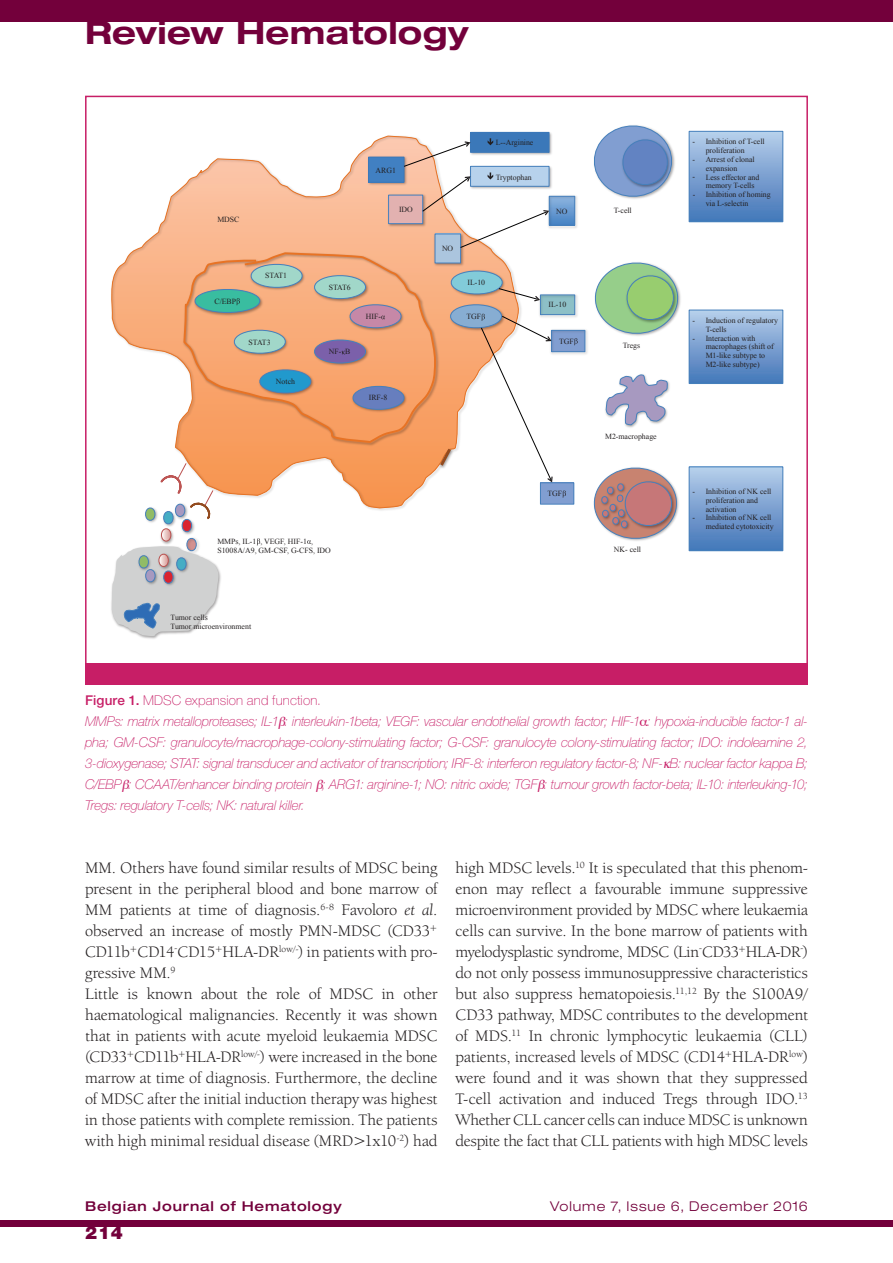
<style>
.page{position:relative;width:893px;height:1263px;background:#fff}
.page>*{position:absolute;margin:0;border:0;box-sizing:border-box;transform-origin:0 0}
.Rubriek{font:700 expanded 31.5px "Helvetica Neue LT Std";letter-spacing:.01em;color:#73003b}
.t1{font:900 18px "Helvetica Neue LT Std";color:#73003b}
.BODY{font:16.5px/21px "Berkeley Oldstyle IT Cby BT";letter-spacing:.005em;color:#231f20;text-align:justify}
.Figuur{font:italic 100 13.5px/21px "Helvetica Neue LT Std";letter-spacing:-.01em;color:#c71e66;text-align:justify}
.Figuur-2{font:100 13.5px "Helvetica Neue LT Std";letter-spacing:.01em;color:#c71e66}
.t2{font:300 expanded 13.5px "Helvetica Neue LT Std";letter-spacing:.07em;color:#73003b}
.t3{font:500 expanded 13.5px "Helvetica Neue LT Std";letter-spacing:.065em;color:#73003b}
.t4{font:7.8px/8.9px "Times New Roman";color:#231f20}
.s1{font-weight:500}
.s2{font-style:italic}
</style>
<div class="page">
<div style="left:0;top:1220px;width:893px;height:7px;background:#73003b"></div>
<div style="left:0;top:0;width:893px;height:21px;background:#73003b"></div>
<div style="left:85px;top:663px;width:723px;height:21px;background:#c71e66"></div>
<svg style="left:111px;top:136px;width:400px;height:373px"></svg>
<img style="left:181px;top:250px;width:259px;height:197px">
<svg style="left:182px;top:251px;width:255px;height:193px;background:#f4a26c"></svg>
<svg style="left:594px;top:262px;width:87px;height:74px"></svg>
<svg style="left:594px;top:125px;width:81px;height:74px"></svg>
<img style="left:668px;top:381px;width:2px;height:11px">
<svg style="left:605px;top:374px;width:63px;height:54px"></svg>
<svg style="left:257px;top:538px;width:3px;height:7px"></svg>
<svg style="left:307px;top:540px;width:4px;height:4px"></svg>
<img style="left:351px;top:384px;width:57px;height:30px">
<img style="left:366px;top:155px;width:37px;height:32px">
<div style="left:368px;top:157px;width:36px;height:25px;background:#4180c2"></div>
<div style="left:368px;top:157px;width:36px;height:26px;border:1px solid #3b78b9"></div>
<img style="left:386px;top:193px;width:17px;height:35px">
<div style="left:389px;top:195px;width:34px;height:29px;background:#e2b1b0"></div>
<div style="left:388px;top:195px;width:35px;height:29px;border:1px solid #4680bc"></div>
<img style="left:433px;top:248px;width:32px;height:20px">
<div style="left:435px;top:234px;width:26px;height:29px;background:#abc5de"></div>
<div style="left:435px;top:234px;width:26px;height:29px;border:1px solid #4680bc"></div>
<img style="left:468px;top:131px;width:84px;height:24px">
<div style="left:470px;top:132px;width:79px;height:20px;background:#3b78b9"></div>
<img style="left:549px;top:166px;width:3px;height:23px">
<div style="left:689px;top:131px;width:94px;height:91px;background:linear-gradient(to bottom,#b7ceeb,#4275b8)"></div>
<div style="left:689px;top:131px;width:94px;height:91px;border:1px solid #4680bc"></div>
<img style="left:549px;top:195px;width:28px;height:33px">
<div style="left:549px;top:196px;width:26px;height:30px;border:1px solid #4680bc"></div>
<div style="left:689px;top:310px;width:94px;height:73px;background:linear-gradient(to bottom,#b7ceeb,#4376b8)"></div>
<div style="left:689px;top:310px;width:94px;height:74px;border:1px solid #4680bc"></div>
<svg style="left:191px;top:262px;width:215px;height:149px;background:#d4a584"></svg>
<div style="left:689px;top:467px;width:94px;height:84px;background:linear-gradient(to bottom,#b6ceeb,#4476b8)"></div>
<div style="left:689px;top:466px;width:94px;height:85px;border:1px solid #4680bc"></div>
<img style="left:553px;top:294px;width:25px;height:24px">
<div style="left:540px;top:295px;width:35px;height:20px;border:1px solid #4680bc"></div>
<img style="left:553px;top:329px;width:35px;height:26px">
<div style="left:551px;top:330px;width:34px;height:22px;border:1px solid #4680bc"></div>
<svg style="left:574px;top:338px;width:4px;height:7px"></svg>
<svg style="left:593px;top:467px;width:86px;height:74px"></svg>
<svg style="left:403px;top:138px;width:146px;height:110px"></svg>
<div style="left:540px;top:483px;width:34px;height:21px;background:#819ed1"></div>
<div style="left:540px;top:482px;width:34px;height:22px;border:1px solid #4680bc"></div>
<svg style="left:563px;top:490px;width:3px;height:8px"></svg>
<svg style="left:437px;top:269px;width:116px;height:213px"></svg>
<img style="left:111px;top:588px;width:46px;height:51px">
<svg style="left:112px;top:462px;width:109px;height:175px"></svg>
<p class="Rubriek" style="left:85px;top:13px;width:385px">Review Hematology</p>
<p class="t4" style="left:217px;top:214px;width:24px">MDSC</p>
<p class="t4" style="left:214px;top:296px;width:23px">C/EBP</p>
<p class="t4" style="left:265px;top:271px;width:23px">STAT1</p>
<p class="t4" style="left:249px;top:337px;width:23px">STAT3</p>
<p class="t4" style="left:276px;top:376px;width:21px">Notch</p>
<p class="t4" style="left:376px;top:166px;width:22px">ARG1</p>
<p class="t4" style="left:399px;top:205px;width:15px">IDO</p>
<p class="t4" style="left:329px;top:283px;width:23px">STAT6</p>
<p class="t4" style="left:329px;top:347px;width:23px">NF- B</p>
<p class="t4" style="left:366px;top:312px;width:17px">HIF-</p>
<p class="t4" style="left:369px;top:393px;width:20px">IRF-8</p>
<p class="t4" style="left:496px;top:138px;width:39px">L--Arginine</p>
<p class="t4" style="left:496px;top:172px;width:38px">Tryptophan</p>
<p class="t4" style="left:442px;top:244px;width:13px">NO</p>
<p class="t4" style="left:467px;top:278px;width:19px">IL-10</p>
<p class="t4" style="left:466px;top:312px;width:16px">TGF</p>
<p class="t4" style="left:556px;top:207px;width:13px">NO</p>
<p class="t4" style="left:548px;top:300px;width:19px">IL-10</p>
<p class="t4" style="left:559px;top:336px;width:16px">TGF</p>
<p class="t4" style="left:217px;top:537px;width:115px">MMPs, IL-1 , VEGF, HIF-1 ,<br>S1008A/A9, GM-CSF, G-CFS, IDO</p>
<p class="t4" style="left:170px;top:613px;width:82px">Tumor cells<br>Tumor microenvironment</p>
<p class="t4" style="left:547px;top:489px;width:16px">TGF</p>
<p class="t4" style="left:614px;top:206px;width:19px">T-cell</p>
<p class="t4" style="left:623px;top:340px;width:19px">Tregs</p>
<p class="t4" style="left:605px;top:432px;width:53px">M2-macrophage</p>
<p class="t4" style="left:614px;top:544px;width:29px">NK- cell</p>
<p class="t4" style="left:706px;top:137px;width:61px;text-indent:-13px">- Inhibition of T-cell proliferation</p>
<p class="t4" style="left:693px;top:155px;width:64px;text-align:center">- Arrest of clonal expansion</p>
<p class="t4" style="left:706px;top:172px;width:55px;text-indent:-13px">- Less effector and memory T-cells</p>
<p class="t4" style="left:706px;top:190px;width:67px;text-indent:-13px">- Inhibition of homing via L-selectin</p>
<p class="t4" style="left:706px;top:316px;width:74px;text-indent:-13px">- Induction of regulatory<br>T-cells</p>
<p class="t4" style="left:706px;top:333px;width:70px;text-indent:-13px">- Interaction with macrophages (shift of<br>M1-like subtype to<br>M2-like subtype)</p>
<p class="t4" style="left:706px;top:487px;width:67px;text-indent:-13px">- Inhibition of NK cell proliferation and activation</p>
<p class="t4" style="left:693px;top:513px;width:82px;text-align:right">- Inhibition of NK cell mediated cytotoxicity</p>
<p class="Figuur-2" style="left:85px;top:692px;width:237px"><span class="s1">Figure 1.</span> MDSC expansion and function.</p>
<p class="Figuur" style="left:85px;top:711px;width:724px">MMPs: matrix metalloproteases; IL-1 : interleukin-1beta; VEGF: vascular endothelial growth factor; HIF-1 : hypoxia-inducible factor-1 al&shy;pha; GM-CSF: granulocyte/macrophage-colony-stimulating factor; G-CSF: granulocyte colony-stimulating factor; IDO: indoleamine 2, 3-dioxygenase; STAT: signal transducer and activator of transcription; IRF-8: interferon regulatory factor-8; NF- B: nuclear factor kappa B; C/EBP : CCAAT/enhancer binding protein ; ARG1: arginine-1; NO: nitric oxide; TGF : tumour growth factor-beta; IL-10: interleuking-10; Tregs: regulatory T-cells; NK: natural killer.</p>
<p class="BODY" style="left:85px;top:857px;width:354px">MM. Others have found similar results of MDSC being present in the peripheral blood and bone marrow of MM patients at time of diagnosis.<sup>6-8</sup> Favoloro <span class="s2">et al</span>. observed an increase of mostly PMN-MDSC (CD33<sup>+ </sup>CD11b<sup>+</sup>CD14<sup>-</sup>CD15<sup>+</sup>HLA-DR<sup>low/-</sup>) in patients with pro&shy;gressive MM.<sup>9</sup></p>
<p class="BODY" style="left:85px;top:983px;width:354px">Little is known about the role of MDSC in other haematological malignancies. Recently it was shown that in patients with acute myeloid leukaemia MDSC (CD33<sup>+</sup>CD11b<sup>+</sup>HLA-DR<sup>low/-</sup>) were increased in the bone marrow at time of diagnosis. Furthermore, the decline of MDSC after the initial induction therapy was highest in those patients with complete remission. The patients with high minimal residual disease (MRD&gt;1x10<sup>-2</sup>) had</p>
<p class="BODY" style="left:455px;top:857px;width:354px">high MDSC levels.<sup>10</sup> It is speculated that this phenom&shy;enon may reflect a favourable immune suppressive microenvironment provided by MDSC where leukaemia cells can survive. In the bone marrow of patients with myelodysplastic syndrome, MDSC (Lin<sup>-</sup>CD33<sup>+</sup>HLA-DR<sup>-</sup>) do not only possess immunosuppressive characteristics but also suppress hematopoiesis.<sup>11,12</sup> By the S100A9/ CD33 pathway, MDSC contributes to the development of MDS.<sup>11</sup> In chronic lymphocytic leukaemia (CLL) patients, increased levels of MDSC (CD14<sup>+</sup>HLA-DR<sup>low</sup>) were found and it was shown that they suppressed T-cell activation and induced Tregs through IDO.<sup>13<br></sup>Whether CLL cancer cells can induce MDSC is unknown despite the fact that CLL patients with high MDSC levels</p>
<p class="t3" style="left:85px;top:1198px;width:258px">Belgian Journal of Hematology</p>
<p class="t2" style="left:550px;top:1198px;width:259px">Volume 7, Issue 6, December 2016</p>
<p class="t1" style="left:85px;top:1222px;width:39px">214</p>
</div>
